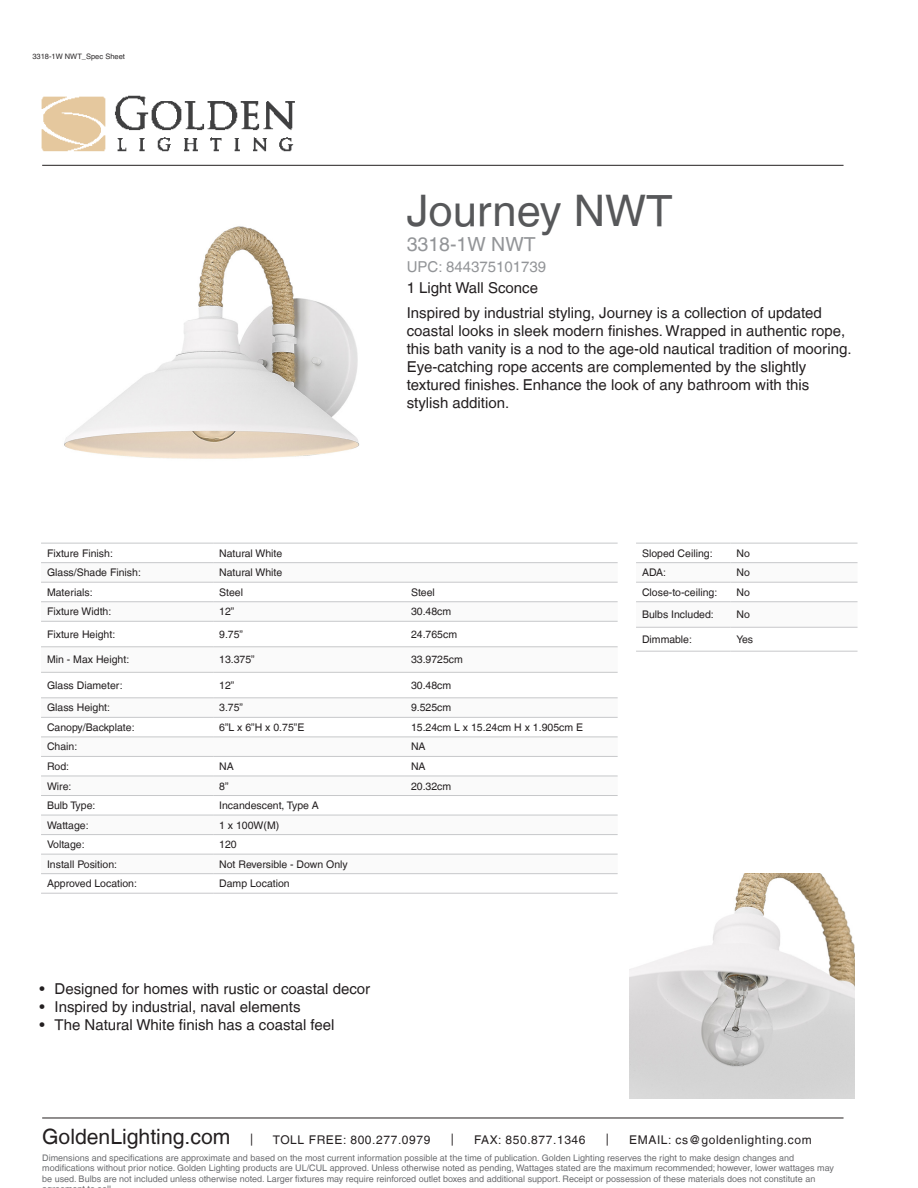
<style>
.page{position:relative;width:918px;height:1188px;background:#fff}
.page>*{position:absolute;margin:0;border:0;box-sizing:border-box;transform-origin:0 0}
.t1{font:43.5px "Helvetica LT";color:#57585a}
.t2{font:21.15px "Helvetica LT";color:#231f20}
.t3{font:19.5px "Helvetica LT";color:#939598}
.t4{font:15px/18px "Helvetica LT";color:#231f20}
.t5{font:15px "Helvetica LT";color:#939598}
.t6{font:12px "Helvetica LT";letter-spacing:.05em;color:#231f20}
.t7{font:10.5px "Helvetica LT";color:#231f20}
.t8{font:9px/10.5px "Helvetica LT";color:#6c6d70}
.filename{font:7.5px "Helvetica LT";color:#2e2b2c}
</style>
<div class="page">
<img style="left:41px;top:95px;width:260px;height:70px">
<svg style="left:41px;top:563px;width:577px;height:291px"></svg>
<hr style="left:41px;top:562px;width:172px;height:1px;background:#c7c8ca">
<hr style="left:213px;top:562px;width:192px;height:1px;background:#c7c8ca">
<hr style="left:405px;top:562px;width:213px;height:1px;background:#c7c8ca">
<hr style="left:41px;top:582px;width:172px;height:1px;background:#c7c8ca">
<hr style="left:213px;top:582px;width:192px;height:1px;background:#c7c8ca">
<hr style="left:405px;top:582px;width:213px;height:1px;background:#c7c8ca">
<hr style="left:41px;top:601px;width:172px;height:1px;background:#c7c8ca">
<hr style="left:213px;top:601px;width:192px;height:1px;background:#c7c8ca">
<hr style="left:405px;top:601px;width:213px;height:1px;background:#c7c8ca">
<hr style="left:41px;top:621px;width:172px;height:1px;background:#c7c8ca">
<hr style="left:213px;top:621px;width:192px;height:1px;background:#c7c8ca">
<hr style="left:405px;top:621px;width:213px;height:1px;background:#c7c8ca">
<hr style="left:41px;top:647px;width:172px;height:1px;background:#c7c8ca">
<hr style="left:213px;top:647px;width:192px;height:1px;background:#c7c8ca">
<hr style="left:405px;top:647px;width:213px;height:1px;background:#c7c8ca">
<hr style="left:41px;top:672px;width:172px;height:1px;background:#c7c8ca">
<hr style="left:213px;top:672px;width:192px;height:1px;background:#c7c8ca">
<hr style="left:405px;top:672px;width:213px;height:1px;background:#c7c8ca">
<hr style="left:41px;top:698px;width:172px;height:1px;background:#c7c8ca">
<hr style="left:213px;top:698px;width:192px;height:1px;background:#c7c8ca">
<hr style="left:405px;top:698px;width:213px;height:1px;background:#c7c8ca">
<hr style="left:41px;top:717px;width:172px;height:1px;background:#c7c8ca">
<hr style="left:213px;top:717px;width:192px;height:1px;background:#c7c8ca">
<hr style="left:405px;top:717px;width:213px;height:1px;background:#c7c8ca">
<hr style="left:41px;top:737px;width:172px;height:1px;background:#c7c8ca">
<hr style="left:213px;top:737px;width:192px;height:1px;background:#c7c8ca">
<hr style="left:405px;top:737px;width:213px;height:1px;background:#c7c8ca">
<hr style="left:41px;top:756px;width:172px;height:1px;background:#c7c8ca">
<hr style="left:213px;top:756px;width:192px;height:1px;background:#c7c8ca">
<hr style="left:405px;top:756px;width:213px;height:1px;background:#c7c8ca">
<hr style="left:41px;top:776px;width:172px;height:1px;background:#c7c8ca">
<hr style="left:213px;top:776px;width:192px;height:1px;background:#c7c8ca">
<hr style="left:405px;top:776px;width:213px;height:1px;background:#c7c8ca">
<hr style="left:41px;top:795px;width:172px;height:1px;background:#c7c8ca">
<hr style="left:213px;top:795px;width:192px;height:1px;background:#c7c8ca">
<hr style="left:405px;top:795px;width:213px;height:1px;background:#c7c8ca">
<hr style="left:41px;top:815px;width:172px;height:1px;background:#c7c8ca">
<hr style="left:213px;top:815px;width:192px;height:1px;background:#c7c8ca">
<hr style="left:405px;top:815px;width:213px;height:1px;background:#c7c8ca">
<hr style="left:41px;top:834px;width:172px;height:1px;background:#c7c8ca">
<hr style="left:213px;top:834px;width:192px;height:1px;background:#c7c8ca">
<hr style="left:405px;top:834px;width:213px;height:1px;background:#c7c8ca">
<hr style="left:41px;top:854px;width:172px;height:1px;background:#c7c8ca">
<hr style="left:213px;top:854px;width:192px;height:1px;background:#c7c8ca">
<hr style="left:405px;top:854px;width:213px;height:1px;background:#c7c8ca">
<hr style="left:41px;top:873px;width:172px;height:1px;background:#c7c8ca">
<hr style="left:213px;top:873px;width:192px;height:1px;background:#c7c8ca">
<hr style="left:405px;top:873px;width:213px;height:1px;background:#c7c8ca">
<hr style="left:41px;top:893px;width:172px;height:1px;background:#c7c8ca">
<hr style="left:213px;top:893px;width:192px;height:1px;background:#c7c8ca">
<hr style="left:405px;top:893px;width:213px;height:1px;background:#c7c8ca">
<hr style="left:41px;top:543px;width:172px;height:1px;background:#c7c8ca">
<hr style="left:213px;top:543px;width:192px;height:1px;background:#c7c8ca">
<hr style="left:405px;top:543px;width:213px;height:1px;background:#c7c8ca">
<svg style="left:636px;top:563px;width:222px;height:64px"></svg>
<hr style="left:636px;top:562px;width:95px;height:1px;background:#c7c8ca">
<hr style="left:731px;top:562px;width:127px;height:1px;background:#c7c8ca">
<hr style="left:636px;top:582px;width:95px;height:1px;background:#c7c8ca">
<hr style="left:731px;top:582px;width:127px;height:1px;background:#c7c8ca">
<hr style="left:636px;top:601px;width:95px;height:1px;background:#c7c8ca">
<hr style="left:731px;top:601px;width:127px;height:1px;background:#c7c8ca">
<hr style="left:636px;top:627px;width:95px;height:1px;background:#c7c8ca">
<hr style="left:731px;top:627px;width:127px;height:1px;background:#c7c8ca">
<hr style="left:636px;top:651px;width:95px;height:1px;background:#c7c8ca">
<hr style="left:731px;top:651px;width:127px;height:1px;background:#c7c8ca">
<hr style="left:636px;top:543px;width:95px;height:1px;background:#c7c8ca">
<hr style="left:731px;top:543px;width:127px;height:1px;background:#c7c8ca">
<hr style="left:42px;top:1118px;width:802px;height:1px;background:#231f20">
<hr style="left:42px;top:165px;width:802px;height:1px;background:#231f20">
<img style="left:64px;top:226px;width:296px;height:233px">
<img style="left:630px;top:874px;width:224px;height:224px">
<p class="filename" style="left:32px;top:52px;width:94px">3318-1W NWT_Spec Sheet</p>
<p class="t1" style="left:407px;top:185px;width:268px">Journey NWT</p>
<p class="t3" style="left:407px;top:233px;width:130px">3318-1W NWT</p>
<p class="t5" style="left:407px;top:258px;width:141px">UPC: 844375101739</p>
<p class="t4" style="left:407px;top:279px;width:133px">1 Light Wall Sconce</p>
<p class="t4" style="left:407px;top:303px;width:446px">Inspired by industrial styling, Journey is a collection of updated coastal looks in sleek modern finishes. Wrapped in authentic rope, this bath vanity is a nod to the age-old nautical tradition of mooring.<br>Eye-catching rope accents are complemented by the slightly textured finishes. Enhance the look of any bathroom with this stylish addition.</p>
<p class="t7" style="left:47px;top:547px;width:67px">Fixture Finish:</p>
<p class="t7" style="left:219px;top:547px;width:65px">Natural White</p>
<p class="t7" style="left:47px;top:566px;width:95px">Glass/Shade Finish:</p>
<p class="t7" style="left:219px;top:566px;width:65px">Natural White</p>
<p class="t7" style="left:47px;top:586px;width:47px">Materials:</p>
<p class="t7" style="left:219px;top:586px;width:25px">Steel</p>
<p class="t7" style="left:411px;top:586px;width:25px">Steel</p>
<p class="t7" style="left:47px;top:606px;width:66px">Fixture Width:</p>
<p class="t7" style="left:219px;top:606px;width:17px">12”</p>
<p class="t7" style="left:411px;top:606px;width:42px">30.48cm</p>
<p class="t7" style="left:47px;top:628px;width:70px">Fixture Height:</p>
<p class="t7" style="left:219px;top:628px;width:25px">9.75”</p>
<p class="t7" style="left:411px;top:628px;width:48px">24.765cm</p>
<p class="t7" style="left:47px;top:654px;width:84px">Min - Max Height:</p>
<p class="t7" style="left:219px;top:654px;width:37px">13.375”</p>
<p class="t7" style="left:411px;top:654px;width:53px">33.9725cm</p>
<p class="t7" style="left:47px;top:679px;width:77px">Glass Diameter:</p>
<p class="t7" style="left:219px;top:679px;width:17px">12”</p>
<p class="t7" style="left:411px;top:679px;width:42px">30.48cm</p>
<p class="t7" style="left:47px;top:702px;width:65px">Glass Height:</p>
<p class="t7" style="left:219px;top:702px;width:25px">3.75”</p>
<p class="t7" style="left:411px;top:702px;width:42px">9.525cm</p>
<p class="t7" style="left:47px;top:721px;width:89px">Canopy/Backplate:</p>
<p class="t7" style="left:219px;top:721px;width:87px">6”L x 6”H x 0.75”E</p>
<p class="t7" style="left:411px;top:721px;width:174px">15.24cm L x 15.24cm H x 1.905cm E</p>
<p class="t7" style="left:47px;top:741px;width:32px">Chain:</p>
<p class="t7" style="left:411px;top:741px;width:16px">NA</p>
<p class="t7" style="left:47px;top:760px;width:24px">Rod:</p>
<p class="t7" style="left:219px;top:760px;width:16px">NA</p>
<p class="t7" style="left:411px;top:760px;width:16px">NA</p>
<p class="t7" style="left:47px;top:780px;width:26px">Wire:</p>
<p class="t7" style="left:219px;top:780px;width:11px">8”</p>
<p class="t7" style="left:411px;top:780px;width:42px">20.32cm</p>
<p class="t7" style="left:47px;top:799px;width:50px">Bulb Type:</p>
<p class="t7" style="left:219px;top:799px;width:101px">Incandescent, Type A</p>
<p class="t7" style="left:47px;top:819px;width:43px">Wattage:</p>
<p class="t7" style="left:219px;top:819px;width:62px">1 x 100W(M)</p>
<p class="t7" style="left:47px;top:838px;width:39px">Voltage:</p>
<p class="t7" style="left:219px;top:838px;width:19px">120</p>
<p class="t7" style="left:47px;top:858px;width:72px">Install Position:</p>
<p class="t7" style="left:219px;top:858px;width:130px">Not Reversible - Down Only</p>
<p class="t7" style="left:47px;top:877px;width:92px">Approved Location:</p>
<p class="t7" style="left:219px;top:877px;width:72px">Damp Location</p>
<p class="t4" style="left:40px;top:980px;width:332px">• Designed for homes with rustic or coastal decor</p>
<p class="t4" style="left:40px;top:998px;width:263px">• Inspired by industrial, naval elements</p>
<p class="t4" style="left:40px;top:1016px;width:296px">• The Natural White finish has a coastal feel</p>
<p class="t7" style="left:642px;top:547px;width:72px">Sloped Ceiling:</p>
<p class="t7" style="left:737px;top:547px;width:15px">No</p>
<p class="t7" style="left:642px;top:566px;width:26px">ADA:</p>
<p class="t7" style="left:737px;top:566px;width:15px">No</p>
<p class="t7" style="left:642px;top:586px;width:77px">Close-to-ceiling:</p>
<p class="t7" style="left:737px;top:586px;width:15px">No</p>
<p class="t7" style="left:642px;top:608px;width:73px">Bulbs Included:</p>
<p class="t7" style="left:737px;top:608px;width:15px">No</p>
<p class="t7" style="left:642px;top:633px;width:51px">Dimmable:</p>
<p class="t7" style="left:737px;top:633px;width:18px">Yes</p>
<p class="t2" style="left:42px;top:1124px;width:190px">GoldenLighting.com</p>
<p class="t6" style="left:250px;top:1132px;width:5px">|</p>
<p class="t6" style="left:273px;top:1133px;width:159px">TOLL FREE: 800.277.0979</p>
<p class="t6" style="left:451px;top:1132px;width:5px">|</p>
<p class="t6" style="left:474px;top:1133px;width:113px">FAX: 850.877.1346</p>
<p class="t6" style="left:606px;top:1132px;width:5px">|</p>
<p class="t6" style="left:629px;top:1133px;width:184px">EMAIL: cs@goldenlighting.com</p>
<p class="t8" style="left:42px;top:1153px;width:793px">Dimensions and specifications are approximate and based on the most current information possible at the time of publication. Golden Lighting reserves the right to make design changes and modifications without prior notice. Golden Lighting products are UL/CUL approved. Unless otherwise noted as pending, Wattages stated are the maximum recommended; however, lower wattages may be used. Bulbs are not included unless otherwise noted. Larger fixtures may require reinforced outlet boxes and additional support. Receipt or possession of these materials does not constitute an</p>
</div>
